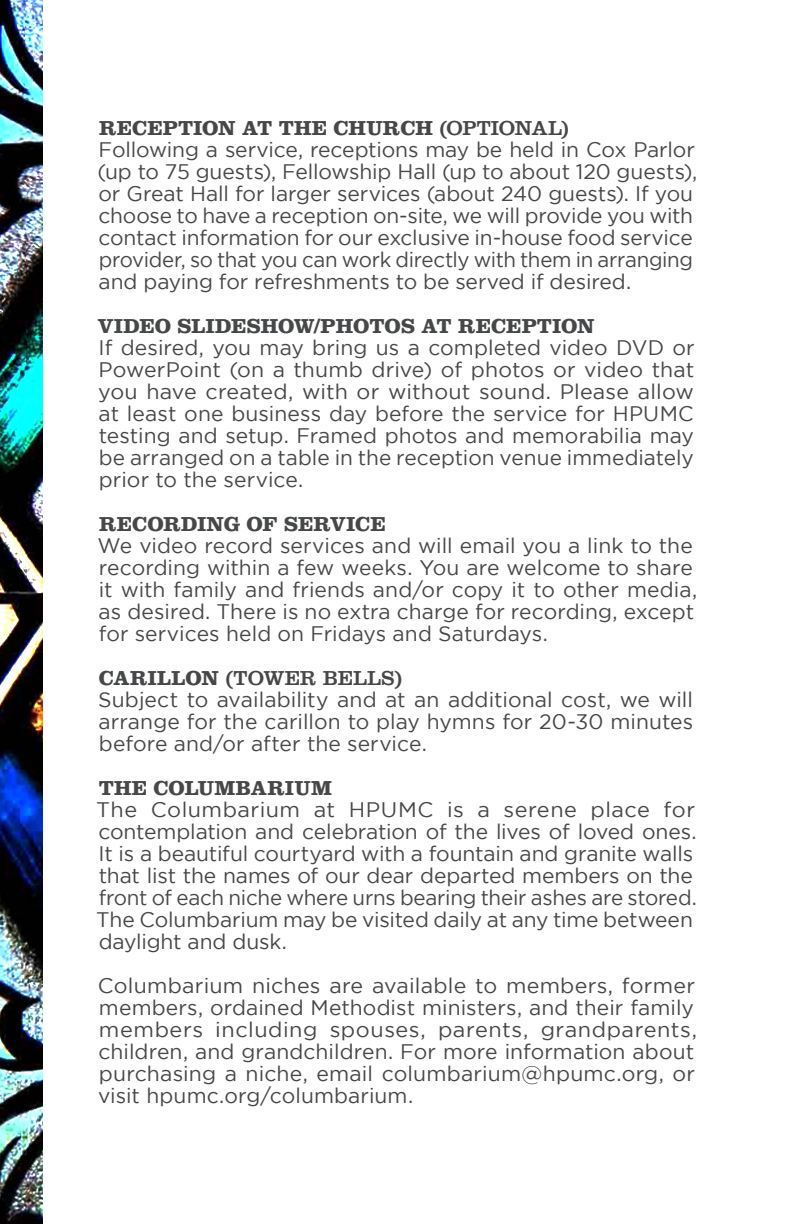
<style>
.page{position:relative;width:792px;height:1224px;background:#fff}
.page>*{position:absolute;margin:0;border:0;box-sizing:border-box;transform-origin:0 0}
.Guts{font:21px/22px "Gotham";color:#464748}
.Guts-2{font:700 21px "Clarendon LT Std";color:#464748}
.Guts-3{font:21px "Clarendon LT Std";letter-spacing:.005em;color:#464748}
.s1{font-weight:400}
.s2{font-weight:700}
</style>
<div class="page">
<img style="left:0;top:0;width:43px;height:1224px">
<p class="Guts-2" style="left:99px;top:115px;width:471px">RECEPTION AT THE CHURCH <span class="s1">(OPTIONAL)</span></p>
<p class="Guts" style="left:98px;top:138px;width:601px">Following a service, receptions may be held in Cox Parlor (up to 75 guests), Fellowship Hall (up to about 120 guests), or Great Hall for larger services (about 240 guests). If you choose to have a reception on-site, we will provide you with contact information for our exclusive in-house food service provider, so that you can work directly with them in arranging and paying for refreshments to be served if desired.</p>
<p class="Guts-2" style="left:97px;top:313px;width:499px">VIDEO SLIDESHOW/PHOTOS AT RECEPTION</p>
<p class="Guts" style="left:98px;top:336px;width:598px;text-align:justify">If desired, you may bring us a completed video DVD or PowerPoint (on a thumb drive) of photos or video that you have created, with or without sound. Please allow at least one business day before the service for HPUMC testing and setup. Framed photos and memorabilia may be arranged on a table in the reception venue immediately prior to the service.</p>
<p class="Guts-2" style="left:99px;top:511px;width:288px">RECORDING OF SERVICE</p>
<p class="Guts" style="left:98px;top:534px;width:601px">We video record services and will email you a link to the recording within a few weeks. You are welcome to share it with family and friends and/or copy it to other media, as desired. There is no extra charge for recording, except for services held on Fridays and Saturdays.</p>
<p class="Guts-3" style="left:99px;top:666px;width:305px"><span class="s2">CARILLON</span> (TOWER BELLS)</p>
<p class="Guts" style="left:98px;top:688px;width:597px;text-align:justify">Subject to availability and at an additional cost, we will arrange for the carillon to play hymns for 20-30 minutes before and/or after the service.</p>
<p class="Guts-2" style="left:99px;top:775px;width:235px">THE COLUMBARIUM</p>
<p class="Guts" style="left:96px;top:798px;width:602px">The Columbarium at HPUMC is a serene place for contemplation and celebration of the lives of loved ones.<br>It is a beautiful courtyard with a fountain and granite walls that list the names of our dear departed members on the front of each niche where urns bearing their ashes are stored.<br>The Columbarium may be visited daily at any time between daylight and dusk.</p>
<p class="Guts" style="left:98px;top:974px;width:601px">Columbarium niches are available to members, former members, ordained Methodist ministers, and their family members including spouses, parents, grandparents, children, and grandchildren. For more information about purchasing a niche, email columbarium@hpumc.org, or visit hpumc.org/columbarium.</p>
</div>
